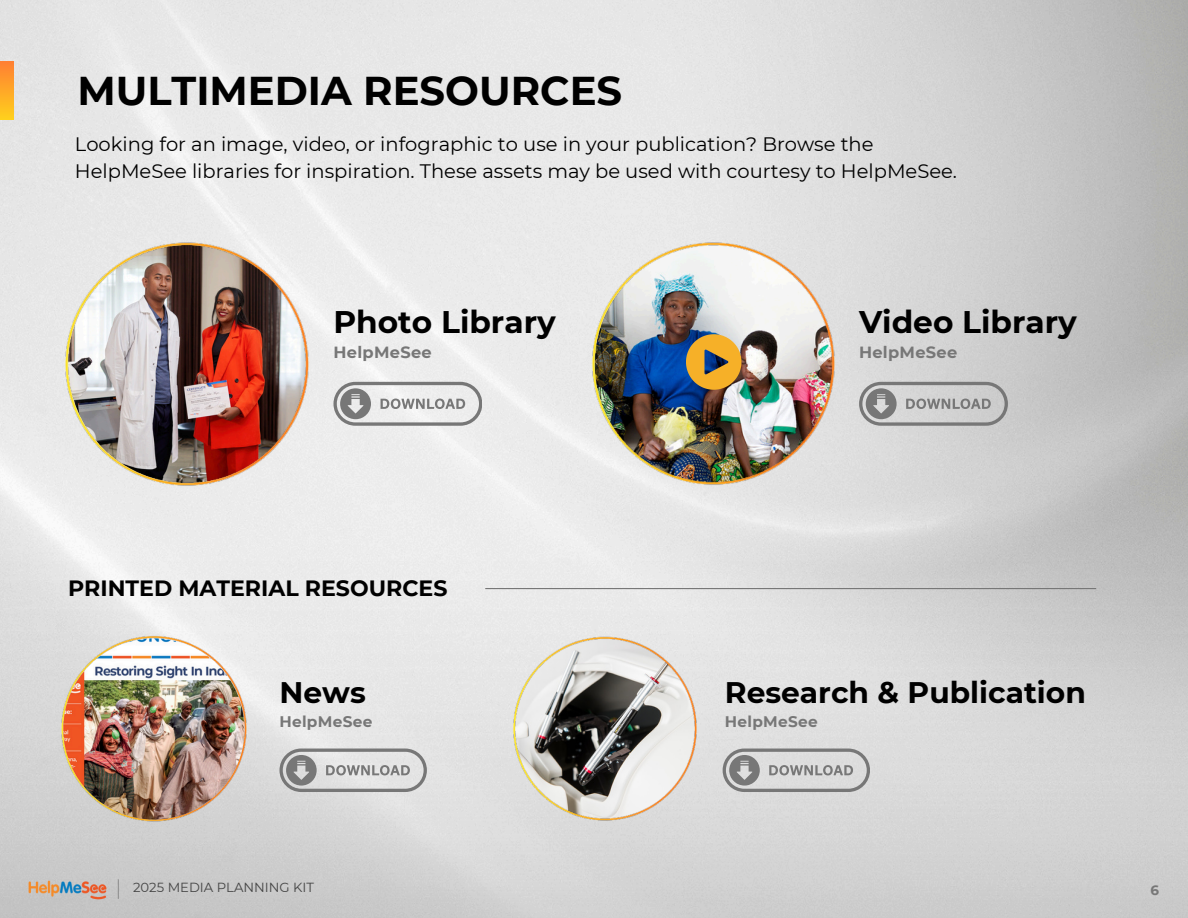
<style>
.page{position:relative;width:1188px;height:918px;background:#fff}
.page>*{position:absolute;margin:0;border:0;box-sizing:border-box;transform-origin:0 0}
.t1{font:700 40.2px "Montserrat";color:#000}
.t2{font:700 31.2px "Montserrat";color:#000}
.t3{font:700 29.7px "Montserrat";color:#000}
.t4{font:700 22.05px "Montserrat";color:#000}
.t5{font:19.5px/27px "Montserrat";color:#000}
.t6{font:700 16.2px "Montserrat";letter-spacing:.02em;color:#777}
.t7{font:700 15.3px "Montserrat";letter-spacing:.02em;color:#777}
.t8{font:700 13.5px "Montserrat";color:#777}
.t9{font:13.2px "Montserrat";color:#444}
</style>
<div class="page">
<img style="left:0;top:0;width:1188px;height:561px">
<img style="left:33px;top:619px;width:232px;height:224px">
<img style="left:63px;top:638px;width:181px;height:182px;border-radius:50%">
<img style="left:555px;top:232px;width:304px;height:257px">
<img style="left:29px;top:219px;width:304px;height:295px">
<svg style="left:0;top:62px;width:13px;height:58px"></svg>
<svg style="left:333px;top:382px;width:149px;height:44px"></svg>
<svg style="left:859px;top:382px;width:149px;height:44px;background:#b4b4b4"></svg>
<svg style="left:686px;top:334px;width:55px;height:55px;background:#bb9549"></svg>
<img style="left:485px;top:629px;width:231px;height:195px">
<svg style="left:723px;top:749px;width:147px;height:43px;background:#bbb"></svg>
<hr style="left:485px;top:588px;width:611px;height:1px;background:#777">
<svg style="left:279px;top:749px;width:148px;height:43px;background:#c0c0c0"></svg>
<img style="left:28px;top:880px;width:78px;height:19px">
<svg style="left:118px;top:879px;width:1px;height:20px"></svg>
<h2 class="t1" style="left:77px;top:66px;width:546px">MULTIMEDIA RESOURCES</h2>
<p class="t5" style="left:75px;top:131px;width:884px">Looking for an image, video, or infographic to use in your publication? Browse the<br>HelpMeSee libraries for inspiration. These assets may be used with courtesy to HelpMeSee.</p>
<p class="t2" style="left:333px;top:303px;width:224px">Photo Library</p>
<p class="t6" style="left:333px;top:342px;width:100px">HelpMeSee</p>
<p class="t2" style="left:859px;top:303px;width:219px">Video Library</p>
<p class="t6" style="left:859px;top:342px;width:100px">HelpMeSee</p>
<p class="t4" style="left:68px;top:575px;width:381px">PRINTED MATERIAL RESOURCES</p>
<h5 class="t3" style="left:279px;top:674px;width:88px">News</h5>
<h5 class="t7" style="left:279px;top:712px;width:94px">HelpMeSee</h5>
<p class="t9" style="left:133px;top:879px;width:183px">2025 MEDIA PLANNING KIT</p>
<p class="t3" style="left:725px;top:674px;width:363px">Research &amp; Publication</p>
<p class="t7" style="left:725px;top:712px;width:94px">HelpMeSee</p>
<p class="t8" style="left:1151px;top:882px;width:10px">6</p>
</div>
